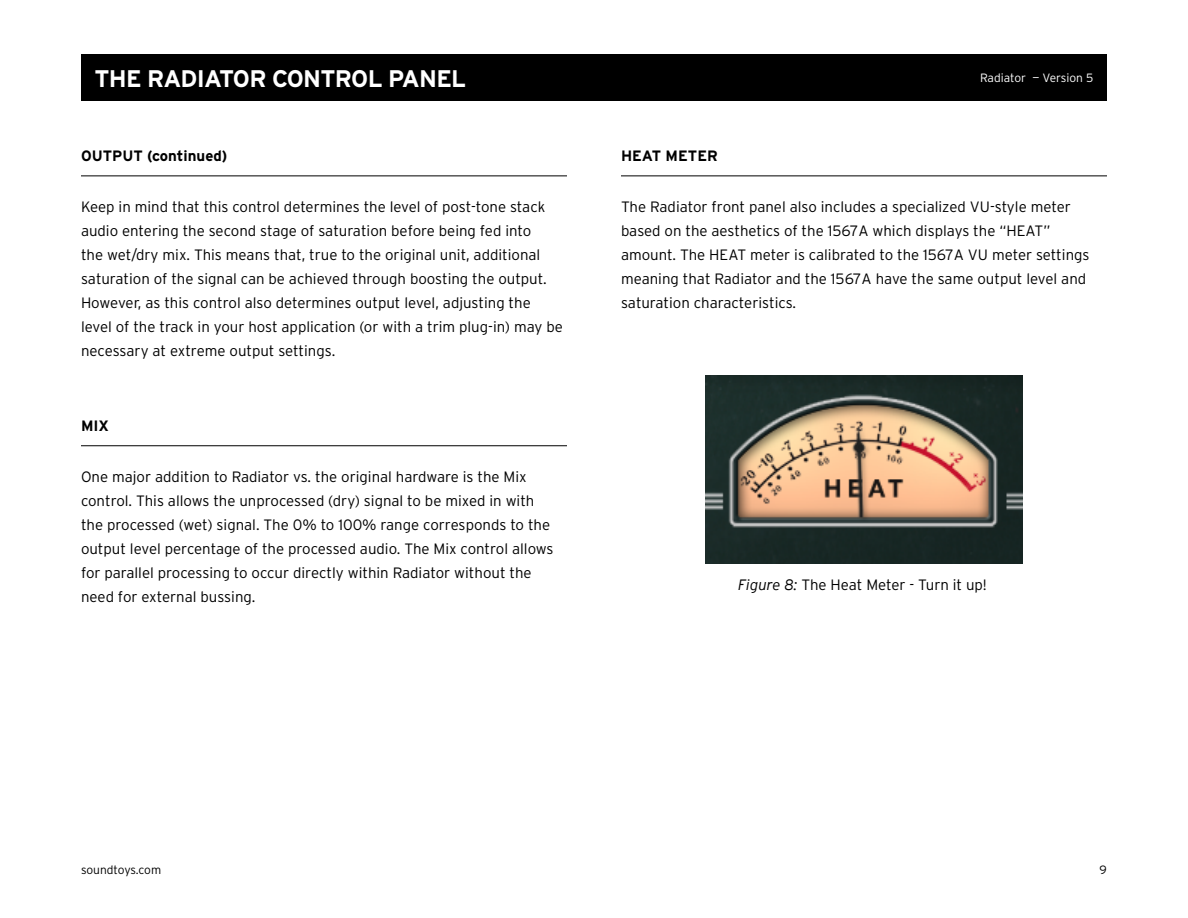
<style>
.page{position:relative;width:1188px;height:918px;background:#fff}
.page>*{position:absolute;margin:0;border:0;box-sizing:border-box;transform-origin:0 0}
.t1{font:700 24px "Interstate";letter-spacing:-.03em;color:#fff}
.t2{font:300 15px/24px "Interstate";color:#000}
.t3{font:700 15px "Interstate";color:#000}
.t4{font:300 12px "Interstate";color:#fff}
.t5{font:300 12px "Interstate";letter-spacing:-.005em;color:#000}
.s1{font-style:italic}
</style>
<div class="page">
<div style="left:81px;top:54px;width:1026px;height:47px;background:#000"></div>
<hr style="left:81px;top:176px;width:486px;height:1px;background:#000">
<hr style="left:81px;top:445px;width:486px;height:1px;background:#000">
<hr style="left:621px;top:176px;width:486px;height:1px;background:#000">
<img style="left:705px;top:376px;width:318px;height:187px">
<p class="t1" style="left:94px;top:65px;width:373px">THE RADIATOR CONTROL PANEL</p>
<p class="t3" style="left:81px;top:147px;width:148px">OUTPUT (continued)</p>
<p class="t2" style="left:81px;top:194px;width:483px">Keep in mind that this control determines the level of post-tone stack audio entering the second stage of saturation before being fed into<br>the wet/dry mix. This means that, true to the original unit, additional saturation of the signal can be achieved through boosting the output.<br>However, as this control also determines output level, adjusting the level of the track in your host application (or with a trim plug-in) may be necessary at extreme output settings.</p>
<p class="t3" style="left:81px;top:417px;width:30px">MIX</p>
<p class="t2" style="left:81px;top:464px;width:474px">One major addition to Radiator vs. the original hardware is the Mix control. This allows the unprocessed (dry) signal to be mixed in with the processed (wet) signal. The 0% to 100% range corresponds to the output level percentage of the processed audio. The Mix control allows for parallel processing to occur directly within Radiator without the need for external bussing.</p>
<p class="t3" style="left:621px;top:147px;width:98px">HEAT METER</p>
<p class="t4" style="left:980px;top:71px;width:115px">Radiator — Version 5</p>
<p class="t2" style="left:621px;top:194px;width:470px">The Radiator front panel also includes a specialized VU-style meter based on the aesthetics of the 1567A which displays the “HEAT” amount. The HEAT meter is calibrated to the 1567A VU meter settings meaning that Radiator and the 1567A have the same output level and saturation characteristics.</p>
<p class="t2" style="left:738px;top:572px;width:250px"><span class="s1">Figure 8:</span> The Heat Meter - Turn it up!</p>
<p class="t5" style="left:81px;top:863px;width:82px">soundtoys.com</p>
<p class="t5" style="left:1100px;top:863px;width:9px">9</p>
</div>
